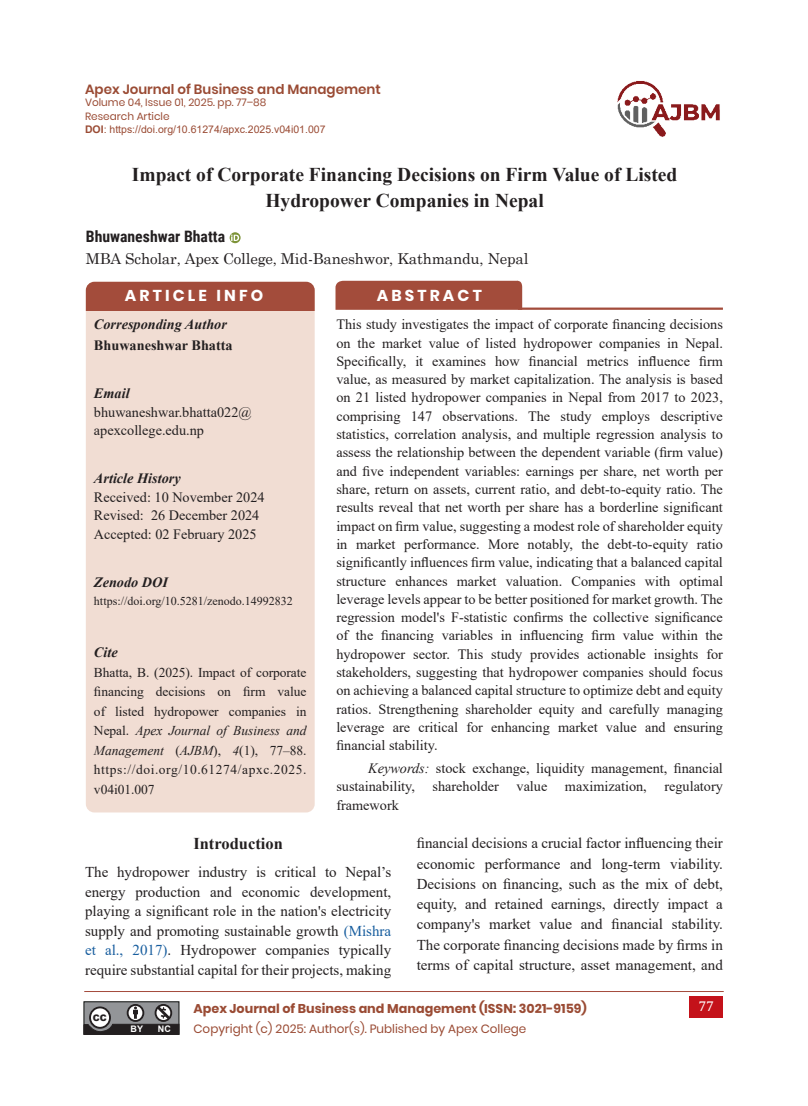
<style>
.page{position:relative;width:808px;height:1106px;background:#fff}
.page>*{position:absolute;margin:0;border:0;box-sizing:border-box;transform-origin:0 0}
.Writer{font:700 19.5px/25.5px "Times New Roman";color:#231f20;text-align:center}
.t1{font:700 16.5px "Times New Roman";color:#231f20}
.info{font:700 15.75px "Poppins";letter-spacing:.2em;color:#fff}
.Writer-2{font:700 15.75px "Roboto Condensed";color:#231f20}
.tt{font:15px/20.2px "Times New Roman";color:#231f20;text-align:justify}
.Writer-3{font:15px "Century Schoolbook";letter-spacing:-.01em;color:#231f20}
.abstract{font:14.25px/18.3px "Times New Roman";color:#231f20}
.abstract1{font:14.25px/18.5px "Times New Roman";color:#231f20;text-align:justify}
.abstract-2{font:italic 700 14.25px "Times New Roman";color:#231f20}
.abstract-3{font:700 14.25px "Times New Roman";color:#231f20}
.t2{font:14.25px "Cambria";color:#fff}
.t3{font:13.5px/19.5px "Times New Roman";letter-spacing:-.005em;color:#231f20;text-align:justify}
.t4{font:600 13.5px "Poppins";color:#9a4b34}
.t5{font:700 12.75px "Poppins";color:#9a4b34}
.t6{font:12px "Poppins";color:#9a4b34}
.abstract-4{font:12px "Times New Roman";color:#231f20}
.t7{font:10.5px "Arial";color:#9a4b34}
.t8{font:10.5px/14.1px "Poppins";color:#9a4b34}
.t9{font:700 9px "Arial";color:#fff}
.t10{font:900 9px "Arial";color:#231f20}
.s1{font-weight:700}
.s2{font-style:italic}
.s3{color:#175d9e}
</style>
<div class="page">
<div style="left:689px;top:996px;width:34px;height:21px;background:#c4121a"></div>
<div style="left:83px;top:1001px;width:96px;height:33px;background:#484a49"></div>
<svg style="left:83px;top:1002px;width:97px;height:33px;background:#717071"></svg>
<img style="left:617px;top:81px;width:103px;height:56px">
<hr style="left:84px;top:991px;width:640px;height:1px;background:#a44b3b">
<div style="left:86px;top:282px;width:229px;height:530px;background:#f1ddd3;border-radius:9px"></div>
<div style="left:86px;top:282px;width:229px;height:29px;background:#a34c3b"></div>
<hr style="left:518px;top:307px;width:205px;height:3px;background:#a34c3b">
<svg style="left:335px;top:280px;width:187px;height:30px;background:#a65242"></svg>
<svg style="left:230px;top:232px;width:11px;height:11px"></svg>
<p class="t4" style="left:85px;top:81px;width:297px">Apex Journal of Business and Management</p>
<p class="t8" style="left:85px;top:96px;width:183px">Volume 04, Issue 01, 2025. pp. 77–88<br>Research Article</p>
<p class="t7" style="left:85px;top:122px;width:242px"><span class="s1">DOI</span>: https://doi.org/10.61274/apxc.2025.v04i01.007</p>
<p class="Writer" style="left:132px;top:161px;width:547px">Impact of Corporate Financing Decisions on Firm Value of Listed<br>Hydropower Companies in Nepal</p>
<p class="Writer-2" style="left:86px;top:225px;width:141px">Bhuwaneshwar Bhatta</p>
<p class="Writer-3" style="left:86px;top:249px;width:444px">MBA Scholar, Apex College, Mid-Baneshwor, Kathmandu, Nepal</p>
<p class="info" style="left:125px;top:286px;width:140px">ARTICLE INFO</p>
<p class="info" style="left:377px;top:286px;width:107px">ABSTRACT</p>
<p class="abstract-2" style="left:94px;top:314px;width:134px">Corresponding Author</p>
<p class="abstract-3" style="left:94px;top:335px;width:140px">Bhuwaneshwar Bhatta</p>
<p class="abstract-2" style="left:94px;top:383px;width:37px">Email</p>
<p class="abstract" style="left:94px;top:402px;width:159px">bhuwaneshwar.bhatta022@ apexcollege.edu.np</p>
<p class="abstract-2" style="left:94px;top:468px;width:88px">Article History</p>
<p class="abstract" style="left:94px;top:487px;width:172px">Received: 10 November 2024</p>
<p class="abstract" style="left:94px;top:506px;width:167px">Revised: 26 December 2024</p>
<p class="abstract" style="left:94px;top:524px;width:164px">Accepted: 02 February 2025</p>
<p class="abstract-2" style="left:94px;top:572px;width:76px">Zenodo DOI</p>
<p class="abstract-4" style="left:94px;top:592px;width:200px">https://doi.org/10.5281/zenodo.14992832</p>
<p class="abstract" style="left:336px;top:315px;width:388px;text-align:justify">This study investigates the impact of corporate financing decisions on the market value of listed hydropower companies in Nepal.<br>Specifically, it examines how financial metrics influence firm value, as measured by market capitalization. The analysis is based on 21 listed hydropower companies in Nepal from 2017 to 2023, comprising 147 observations. The study employs descriptive statistics, correlation analysis, and multiple regression analysis to assess the relationship between the dependent variable (firm value) and five independent variables: earnings per share, net worth per share, return on assets, current ratio, and debt-to-equity ratio. The results reveal that net worth per share has a borderline significant impact on firm value, suggesting a modest role of shareholder equity in market performance. More notably, the debt-to-equity ratio significantly influences firm value, indicating that a balanced capital structure enhances market valuation. Companies with optimal leverage levels appear to be better positioned for market growth. The regression model's F-statistic confirms the collective significance of the financing variables in influencing firm value within the hydropower sector. This study provides actionable insights for stakeholders, suggesting that hydropower companies should focus on achieving a balanced capital structure to optimize debt and equity ratios. Strengthening shareholder equity and carefully managing leverage are critical for enhancing market value and ensuring financial stability.</p>
<p class="abstract1" style="left:336px;top:758px;width:388px;text-indent:32px"><span class="s2">Keywords:</span> stock exchange, liquidity management, financial sustainability, shareholder value maximization, regulatory framework</p>
<p class="abstract-2" style="left:94px;top:642px;width:25px">Cite</p>
<p class="t3" style="left:94px;top:662px;width:214px">Bhatta, B. (2025). Impact of corporate financing decisions on firm value of listed hydropower companies in Nepal. <span class="s2">Apex Journal of Business and Management</span> (<span class="s2">AJBM</span>), <span class="s2">4</span>(1), 77–88. https://doi.org/10.61274/apxc.2025. v04i01.007</p>
<p class="t1" style="left:193px;top:831px;width:91px">Introduction</p>
<p class="tt" style="left:85px;top:862px;width:308px;line-height:19.5px">The hydropower industry is critical to Nepal’s energy production and economic development, playing a significant role in the nation's electricity supply and promoting sustainable growth <span class="s3">(Mishra et al., 2017)</span>. Hydropower companies typically require substantial capital for their projects, making</p>
<p class="tt" style="left:417px;top:832px;width:308px">financial decisions a crucial factor influencing their economic performance and long-term viability.<br>Decisions on financing, such as the mix of debt, equity, and retained earnings, directly impact a company's market value and financial stability.<br>The corporate financing decisions made by firms in terms of capital structure, asset management, and</p>
<p class="t10" style="left:93px;top:1011px;width:16px">CC</p>
<p class="t9" style="left:131px;top:1022px;width:14px">BY</p>
<p class="t9" style="left:158px;top:1022px;width:14px">NC</p>
<p class="t5" style="left:193px;top:1001px;width:395px">Apex Journal of Business and Management (ISSN: 3021-9159)</p>
<p class="t6" style="left:193px;top:1022px;width:334px">Copyright (c) 2025: Author(s). Published by Apex College</p>
<p class="t2" style="left:698px;top:998px;width:17px">77</p>
</div>
